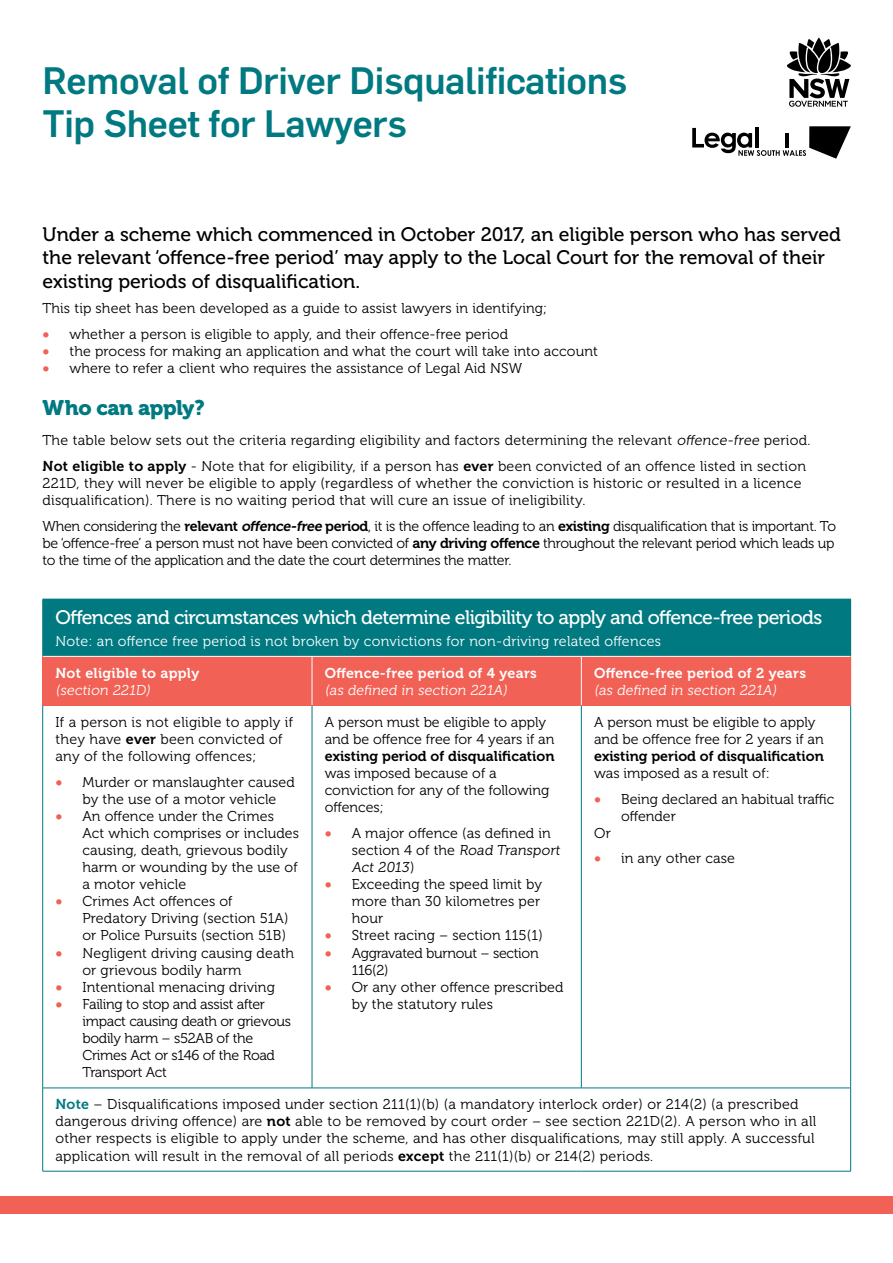
<style>
.page{position:relative;width:893px;height:1263px;background:#fff}
.page>*{position:absolute;margin:0;border:0;box-sizing:border-box;transform-origin:0 0}
.t1{font:500 37.5px/43.5px "Flama";letter-spacing:-.01em;color:#007981}
.t2{font:21px "Museo 900";letter-spacing:-.02em;color:#007981}
.t3{font:19.5px/23.4px "Museo 500";color:#000}
.t4{font:19.5px "Museo 500";letter-spacing:-.03em;color:#fff}
.t5{font:14.25px/17.1px "Museo 300";letter-spacing:.01em;color:#000}
.t6{font:14.25px "Museo 300";letter-spacing:-.02em;color:#000}
.t7{font:14.25px/17.1px "Museo 700";letter-spacing:.02em;color:#fff}
.t8{font:14.25px "Museo 300";letter-spacing:.02em;color:#fff}
.t9{font:14.25px "Museo 700";color:#000}
.s1{font-family:"Museo 900";color:#f16155}
.s2{font-family:"Museo 700"}
.s3{font-family:"Museo 300"}
.s4{font-family:"Museo 700";color:#007981}
</style>
<div class="page">
<div style="left:43px;top:599px;width:808px;height:57px;background:#007981"></div>
<div style="left:0;top:1196px;width:893px;height:18px;background:#f16155"></div>
<div style="left:43px;top:656px;width:269px;height:49px;background:#f16155"></div>
<div style="left:312px;top:656px;width:269px;height:49px;background:#f16155"></div>
<div style="left:581px;top:656px;width:270px;height:49px;background:#f16155"></div>
<hr style="left:312px;top:706px;width:1px;height:382px;background:#007981">
<hr style="left:581px;top:706px;width:1px;height:382px;background:#007981">
<hr style="left:43px;top:1088px;width:269px;height:1px;background:#007981">
<hr style="left:312px;top:1088px;width:269px;height:1px;background:#007981">
<hr style="left:581px;top:1088px;width:270px;height:1px;background:#007981">
<hr style="left:43px;top:656px;width:269px;height:1px;background:#fff">
<hr style="left:312px;top:656px;width:269px;height:1px;background:#fff">
<hr style="left:312px;top:656px;width:1px;height:49px;background:#fff">
<hr style="left:581px;top:656px;width:270px;height:1px;background:#fff">
<hr style="left:581px;top:656px;width:1px;height:49px;background:#fff">
<hr style="left:43px;top:705px;width:269px;height:1px;background:#f16155">
<hr style="left:312px;top:705px;width:269px;height:1px;background:#f16155">
<hr style="left:581px;top:705px;width:270px;height:1px;background:#f16155">
<hr style="left:42px;top:706px;width:1px;height:382px;background:#007981">
<hr style="left:850px;top:706px;width:1px;height:382px;background:#007981">
<hr style="left:42px;top:1088px;width:1px;height:83px;background:#007981">
<hr style="left:850px;top:1088px;width:1px;height:83px;background:#007981">
<hr style="left:43px;top:1171px;width:269px;height:1px;background:#007981">
<hr style="left:312px;top:1171px;width:269px;height:1px;background:#007981">
<hr style="left:581px;top:1171px;width:270px;height:1px;background:#007981">
<hr style="left:42px;top:656px;width:1px;height:49px;background:#f16155">
<hr style="left:850px;top:656px;width:1px;height:49px;background:#f16155">
<hr style="left:42px;top:599px;width:1px;height:57px;background:#007981">
<svg style="left:692px;top:126px;width:159px;height:33px"></svg>
<hr style="left:785px;top:133px;width:3px;height:14px;background:#000">
<svg style="left:787px;top:38px;width:64px;height:69px"></svg>
<h1 class="t1" style="left:43px;top:58px;width:586px">Removal of Driver Disqualifcations<br>Tip Sheet for La yers</h1>
<h3 class="t3" style="left:43px;top:223px;width:800px">Under a scheme which commenced in October 2017, an eligible person who has served the relevant ‘ofence-free period’ may apply to the Local Court for the removal of their existing periods of disqualifcation.</h3>
<p class="t5" style="left:43px;top:300px;width:506px">This tip sheet has been developed as a guide to assist lawyers in identifying;</p>
<p class="t5" style="left:43px;top:326px;width:467px"><span class="s1">•</span> whether a person is eligible to apply, and their ofence-free period</p>
<p class="t5" style="left:43px;top:343px;width:557px"><span class="s1">•</span> the process for making an application and what the court will take into account</p>
<p class="t5" style="left:43px;top:360px;width:481px"><span class="s1">•</span> where to refer a client who requires the assistance of Legal Aid NSW</p>
<h3 class="t2" style="left:43px;top:396px;width:164px">Who can apply?</h3>
<p class="t5" style="left:43px;top:432px;width:769px">The table below sets out the criteria regarding eligibility and factors determining the relevant ofence-free period.</p>
<p class="t5" style="left:43px;top:458px;width:765px"><span class="s2">Not eligible to apply</span> - Note that for eligibility, if a person has <span class="s2">ever</span> been convicted of an ofence listed in section<br>221D, they will never be eligible to apply (regardless of whether the conviction is historic or resulted in a licence disqualifcation). There is no waiting period that will cure an issue of ineligibility.</p>
<p class="t5" style="left:43px;top:517px;width:795px;text-align:justify">When considering the <span class="s2">relevant ofence-free period</span>, it is the ofence leading to an <span class="s2">existing</span> disqualifcation that is important. To be ‘ofence-free’ a person must not have been convicted of <span class="s2">any driving ofence</span> throughout the relevant period which leads up to the time of the application and the date the court determines the matter.</p>
<p class="t4" style="left:55px;top:607px;width:768px">Ofences and circumstances which determine eligibility to apply and ofence-free periods</p>
<p class="t8" style="left:55px;top:633px;width:607px">Note: an ofence free period is not broken by convictions for non-driving related ofences</p>
<p class="t7" style="left:55px;top:664px;width:145px">Not eligible to apply <span class="s3">(section 221D)</span></p>
<p class="t7" style="left:325px;top:664px;width:214px">Ofence-free period of 4 years <span class="s3">(as defned in section 221A)</span></p>
<p class="t7" style="left:594px;top:664px;width:213px">Ofence-free period of 2 years <span class="s3">(as defned in section 221A)</span></p>
<p class="t5" style="left:55px;top:714px;width:239px">If a person is not eligible to apply if</p>
<p class="t5" style="left:325px;top:714px;width:223px">A person must be eligible to apply</p>
<p class="t5" style="left:594px;top:714px;width:223px">A person must be eligible to apply</p>
<p class="t5" style="left:55px;top:731px;width:229px">they have <span class="s2">ever</span> been convicted of</p>
<p class="t5" style="left:325px;top:731px;width:231px">and be ofence free for 4 years if an</p>
<p class="t5" style="left:594px;top:731px;width:231px">and be ofence free for 2 years if an</p>
<p class="t5" style="left:55px;top:748px;width:202px">any of the following ofences;</p>
<p class="t9" style="left:325px;top:748px;width:231px">existing period of disqualifcation</p>
<p class="t9" style="left:594px;top:748px;width:231px">existing period of disqualifcation</p>
<p class="t5" style="left:82px;top:773px;width:214px;text-indent:-27px"><span class="s1">•</span> Murder or manslaughter caused by the use of a motor vehicle</p>
<p class="t5" style="left:55px;top:808px;width:220px"><span class="s1">•</span> An ofence under the Crimes</p>
<p class="t5" style="left:325px;top:765px;width:226px">was imposed because of a conviction for any of the following ofences;</p>
<p class="t5" style="left:594px;top:765px;width:177px">was imposed as a result of:</p>
<p class="t5" style="left:621px;top:790px;width:215px;text-indent:-27px"><span class="s1">•</span> Being declared an habitual trafc ofender</p>
<p class="t5" style="left:82px;top:825px;width:218px">Act which comprises or includes</p>
<p class="t5" style="left:325px;top:825px;width:228px"><span class="s1">•</span> A major ofence (as defned in</p>
<p class="t5" style="left:594px;top:825px;width:18px">Or</p>
<p class="t5" style="left:82px;top:842px;width:217px">causing, death, grievous bodily harm or wounding by the use of</p>
<p class="t5" style="left:352px;top:842px;width:212px">s e c t i o n 4 o f th e Road Transport<br>Act 2013)</p>
<p class="t5" style="left:594px;top:850px;width:142px"><span class="s1">•</span> in any other case</p>
<p class="t5" style="left:82px;top:876px;width:105px">a motor vehicle</p>
<p class="t5" style="left:325px;top:876px;width:219px"><span class="s1">•</span> Exceeding the speed limit by</p>
<p class="t5" style="left:55px;top:893px;width:179px"><span class="s1">•</span> Crimes Act ofences of</p>
<p class="t5" style="left:352px;top:893px;width:190px">more than 30 kilometres per</p>
<p class="t5" style="left:82px;top:910px;width:208px">Predatory Driving (section 51A)</p>
<p class="t5" style="left:352px;top:910px;width:33px">hour</p>
<p class="t5" style="left:82px;top:927px;width:205px">or Police Pursuits (section 51B)</p>
<p class="t5" style="left:325px;top:927px;width:219px"><span class="s1">•</span> Street racing – section 115(1)</p>
<p class="t5" style="left:55px;top:944px;width:240px"><span class="s1">•</span> Negligent driving causing death</p>
<p class="t6" style="left:325px;top:945px;width:215px"><span class="s1">•</span> Aggravated burnout – section</p>
<p class="t5" style="left:82px;top:961px;width:161px">or grievous bodily harm</p>
<p class="t5" style="left:352px;top:961px;width:38px">116(2)</p>
<p class="t5" style="left:55px;top:979px;width:221px"><span class="s1">•</span> Intentional menacing driving</p>
<p class="t5" style="left:325px;top:979px;width:240px"><span class="s1">•</span> Or any other ofence prescribed</p>
<p class="t6" style="left:55px;top:996px;width:211px"><span class="s1">•</span> Failing to stop and assist after</p>
<p class="t5" style="left:352px;top:996px;width:143px">by the statutory rules</p>
<p class="t6" style="left:82px;top:1013px;width:210px">impact causing death or grievous</p>
<p class="t6" style="left:82px;top:1030px;width:172px">bodily harm – s52AB of the</p>
<p class="t6" style="left:82px;top:1047px;width:194px">Crimes Act or s146 of the Road</p>
<p class="t6" style="left:82px;top:1065px;width:86px">Transport Act</p>
<p class="t5" style="left:55px;top:1096px;width:762px"><span class="s4">Note</span> – Disqualifcations imposed under section 211(1)(b) (a mandatory interlock order) or 214(2) (a prescribed dangerous driving ofence) are <span class="s2">not</span> able to be removed by court order – see section 221D(2). A person who in all other respects is eligible to apply under the scheme, and has other disqualifcations, may still apply. A successful application will result in the removal of all periods <span class="s2">except</span> the 211(1)(b) or 214(2) periods.</p>
</div>
